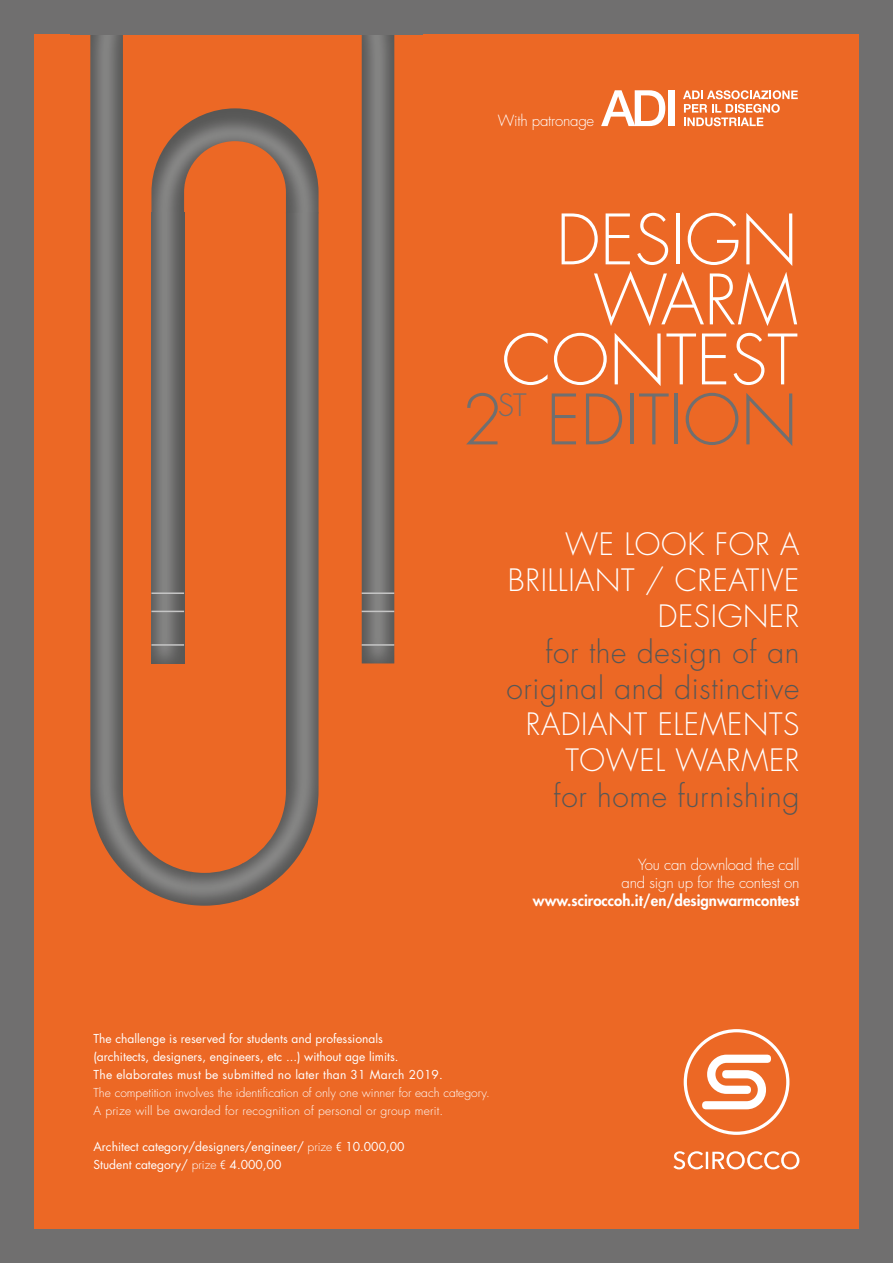
<style>
.page{position:relative;width:893px;height:1263px;background:#706f6f}
.page>*{position:absolute;margin:0;border:0;box-sizing:border-box;transform-origin:0 0}
.t1{font:300 67.5px/60px "Futura";color:#fff;text-align:right}
.t2{font:300 67.5px "Futura";color:#706f6f}
.t3{font:300 30px/36px "Futura";letter-spacing:.02em;color:#fff;text-align:right}
.t4{font:300 30px/36px "Futura";letter-spacing:.02em;color:#575756;text-align:right}
.t5{font:300 30px "Futura";color:#706f6f}
.t6{font:300 15px/18px "Futura";letter-spacing:-.015em;color:#fff;text-align:right}
.t7{font:800 15px "Futura";color:#fff}
.t8{font:12px/18px "Futura";color:#fff}
.t9{font:300 12px/18px "Futura";color:#fff}
.s1{font-weight:300}
.s2{font-family:"Avenir";font-weight:300}
</style>
<div class="page">
<div style="left:34px;top:34px;width:825px;height:1195px;background:#ec6825"></div>
<svg style="left:673px;top:1151px;width:126px;height:18px"></svg>
<svg style="left:684px;top:1029px;width:105px;height:106px"></svg>
<svg style="left:601px;top:90px;width:64px;height:36px"></svg>
<div style="left:668px;top:90px;width:6px;height:36px;background:#fff"></div>
<svg style="left:683px;top:90px;width:115px;height:36px"></svg>
<img style="left:90px;top:34px;width:51px;height:852px">
<img style="left:357px;top:34px;width:37px;height:629px">
<img style="left:151px;top:108px;width:168px;height:105px">
<img style="left:151px;top:213px;width:33px;height:450px">
<img style="left:243px;top:213px;width:76px;height:686px">
<img style="left:140px;top:842px;width:51px;height:63px">
<img style="left:191px;top:863px;width:52px;height:43px">
<hr style="left:151px;top:592px;width:33px;height:2px;background:#c6c6c6">
<hr style="left:362px;top:592px;width:32px;height:2px;background:#c6c6c6">
<hr style="left:151px;top:611px;width:33px;height:1px;background:#c6c6c6">
<hr style="left:362px;top:611px;width:32px;height:1px;background:#c6c6c6">
<hr style="left:151px;top:644px;width:33px;height:2px;background:#c6c6c6">
<hr style="left:362px;top:644px;width:32px;height:2px;background:#c6c6c6">
<p class="t6" style="left:498px;top:112px;width:98px">With patronage</p>
<h1 class="t1" style="left:502px;top:211px;width:298px">DESIGN<br>WARM<br>CONTEST</h1>
<h1 class="t2" style="left:461px;top:376px;width:43px">2</h1>
<h2 class="t5" style="left:498px;top:386px;width:30px">ST</h2>
<h1 class="t2" style="left:546px;top:376px;width:253px">EDITION</h1>
<h2 class="t3" style="left:508px;top:526px;width:293px">WE LOOK FOR A<br>BRILLIANT / CREATIVE<br>DESIGNER</h2>
<h2 class="t4" style="left:506px;top:634px;width:294px">for the design of an original and distinctive</h2>
<h2 class="t3" style="left:526px;top:706px;width:275px">RADIANT ELEMENTS<br>TOWEL WARMER</h2>
<h2 class="t4" style="left:554px;top:778px;width:247px">for home furnishing</h2>
<p class="t6" style="left:621px;top:855px;width:179px">You can download the call and sign up for the contest on</p>
<p class="t7" style="left:533px;top:890px;width:268px">www.sciroccoh.it/en/designwarmcontest</p>
<p class="t8" style="left:94px;top:1030px;width:351px">The challenge is reserved for students and professionals<br>(architects, designers, engineers, etc ...) without age limits.<br>The elaborates must be submitted no later than 31 March 2019.</p>
<p class="t9" style="left:94px;top:1084px;width:398px">The competition involves the identification of only one winner for each category.<br>A prize will be awarded for recognition of personal or group merit.</p>
<p class="t8" style="left:94px;top:1138px;width:313px">Architect category/designers/engineer/ <span class="s1">prize</span> <span class="s2">€</span> 10.000,00<br>Student category/ <span class="s1">prize</span> <span class="s2">€</span> 4.000,00</p>
</div>
